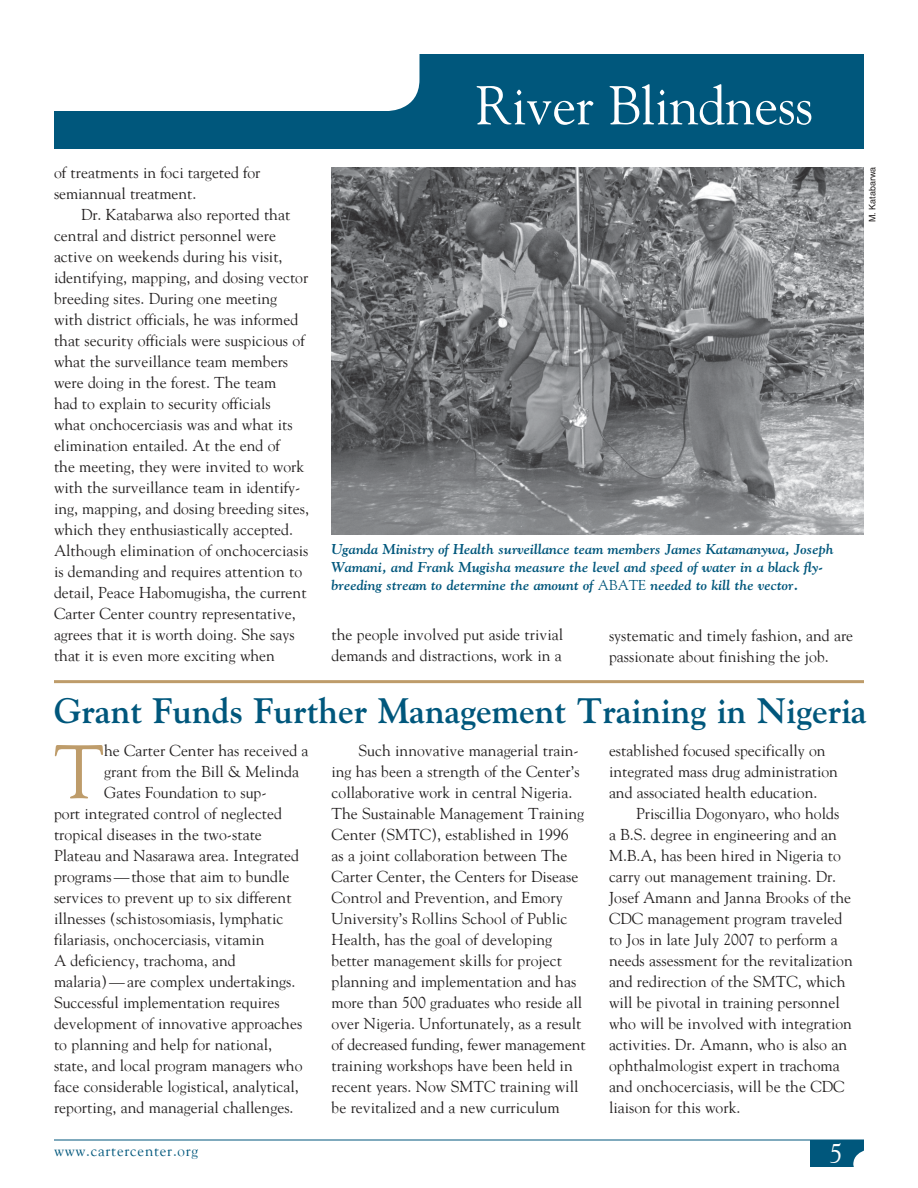
<style>
.page{position:relative;width:918px;height:1188px;background:#fff}
.page>*{position:absolute;margin:0;border:0;box-sizing:border-box;transform-origin:0 0}
.t1{font:75.15px "Goudy";color:#be9c6a}
.t2{font:54px "Goudy";letter-spacing:-.01em;color:#fff}
.t3{font:35.25px "Goudy Bold Os F";color:#00577c}
.t4{font:15.75px/21px "Goudy";color:#232020}
.t5{font:15px "Goudy";letter-spacing:.05em;color:#00577c}
.t6{font:14.25px/18px "Goudy Bold Italic Os F";color:#00577c}
.t7{font:9px "Helvetica";color:#232020}
.s1{font-family:"Goudy"}
</style>
<div class="page">
<div style="left:54px;top:54px;width:810px;height:94px;background:#00577c"></div>
<div style="left:810px;top:1140px;width:54px;height:27px;background:#00577c"></div>
<div style="left:853px;top:1147px;width:54px;height:34px;background:#fff;border-radius:50%"></div>
<hr style="left:54px;top:1140px;width:810px;height:1px;background:#00577c">
<div style="left:54px;top:54px;width:365px;height:57px;background:#fff"></div>
<img style="left:331px;top:167px;width:533px;height:368px">
<hr style="left:54px;top:680px;width:810px;height:3px;background:#be9c6a">
<p class="t4" style="left:54px;top:162px;width:208px">of treatments in foci targeted for semiannual treatment.</p>
<p class="t4" style="left:54px;top:204px;width:256px;text-indent:27px">Dr. Katabarwa also reported that central and district personnel were active on weekends during his visit, identifying, mapping, and dosing vector breeding sites. During one meeting with district officials, he was informed that security officials were suspicious of what the surveillance team members were doing in the forest. The team<br>had to explain to security officials<br>what onchocerciasis was and what its elimination entailed. At the end of<br>the meeting, they were invited to work with the surveillance team in identify&shy;ing, mapping, and dosing breeding sites, which they enthusiastically accepted.<br>Although elimination of onchocerciasis is demanding and requires attention to detail, Peace Habomugisha, the current Carter Center country representative, agrees that it is worth doing. She says that it is even more exciting when</p>
<h2 class="t2" style="left:476px;top:73px;width:339px">River Blindness</h2>
<p class="t7" style="left:867px;top:222px;width:57px;rotate:-90deg">M. Katabarwa</p>
<p class="t6" style="left:332px;top:540px;width:504px">Uganda Ministry of Health surveillance team members James Katamanywa, Joseph<br>Wamani, and Frank Mugisha measure the level and speed of water in a black fly&shy;breeding stream to determine the amount of <span class="s1">ABATE</span> needed to kill the vector.</p>
<p class="t4" style="left:332px;top:624px;width:233px">the people involved put aside trivial demands and distractions, work in a</p>
<p class="t4" style="left:609px;top:624px;width:246px">systematic and timely fashion, and are passionate about finishing the job.</p>
<h3 class="t3" style="left:54px;top:689px;width:814px">Grant Funds Further Management Training in Nigeria</h3>
<p class="t4" style="left:332px;top:740px;width:256px;text-indent:27px">Such innovative managerial train&shy;ing has been a strength of the Center’s collaborative work in central Nigeria.<br>The Sustainable Management Training Center (SMTC), established in 1996<br>as a joint collaboration between The Carter Center, the Centers for Disease Control and Prevention, and Emory University’s Rollins School of Public Health, has the goal of developing better management skills for project planning and implementation and has more than 500 graduates who reside all over Nigeria. Unfortunately, as a result of decreased funding, fewer management training workshops have been held in recent years. Now SMTC training will be revitalized and a new curriculum</p>
<p class="t4" style="left:609px;top:740px;width:231px">established focused specifically on integrated mass drug administration and associated health education.</p>
<h1 class="t1" style="left:54px;top:726px;width:52px">T</h1>
<p class="t4" style="left:104px;top:740px;width:206px">he Carter Center has received a</p>
<p class="t4" style="left:104px;top:761px;width:196px">grant from the Bill &amp; Melinda</p>
<p class="t4" style="left:104px;top:782px;width:164px">Gates Foundation to sup-</p>
<p class="t4" style="left:54px;top:803px;width:230px">port integrated control of neglected</p>
<p class="t4" style="left:54px;top:824px;width:209px">tropical diseases in the two-state</p>
<p class="t4" style="left:54px;top:845px;width:247px">Plateau and Nasarawa area. Integrated</p>
<p class="t4" style="left:54px;top:866px;width:237px">programs—those that aim to bundle</p>
<p class="t4" style="left:54px;top:887px;width:239px">services to prevent up to six different</p>
<p class="t4" style="left:54px;top:908px;width:231px">illnesses (schistosomiasis, lymphatic</p>
<p class="t4" style="left:54px;top:929px;width:212px">filariasis, onchocerciasis, vitamin</p>
<p class="t4" style="left:54px;top:950px;width:183px">A deficiency, trachoma, and</p>
<p class="t4" style="left:54px;top:971px;width:243px">malaria)—are complex undertakings.</p>
<p class="t4" style="left:54px;top:992px;width:227px">Successful implementation requires</p>
<p class="t4" style="left:54px;top:1013px;width:250px">development of innovative approaches</p>
<p class="t4" style="left:54px;top:1034px;width:220px">to planning and help for national,</p>
<p class="t4" style="left:54px;top:1055px;width:250px">state, and local program managers who</p>
<p class="t4" style="left:54px;top:1076px;width:246px">face considerable logistical, analytical,</p>
<p class="t4" style="left:54px;top:1097px;width:241px">reporting, and managerial challenges.</p>
<p class="t4" style="left:609px;top:803px;width:245px;text-indent:27px">Priscillia Dogonyaro, who holds<br>a B.S. degree in engineering and an M.B.A, has been hired in Nigeria to carry out management training. Dr.<br>Josef Amann and Janna Brooks of the CDC management program traveled to Jos in late July 2007 to perform a needs assessment for the revitalization and redirection of the SMTC, which will be pivotal in training personnel who will be involved with integration activities. Dr. Amann, who is also an ophthalmologist expert in trachoma and onchocerciasis, will be the CDC liaison for this work.</p>
<p class="t5" style="left:54px;top:1142px;width:146px">www.cartercenter.org</p>
</div>
